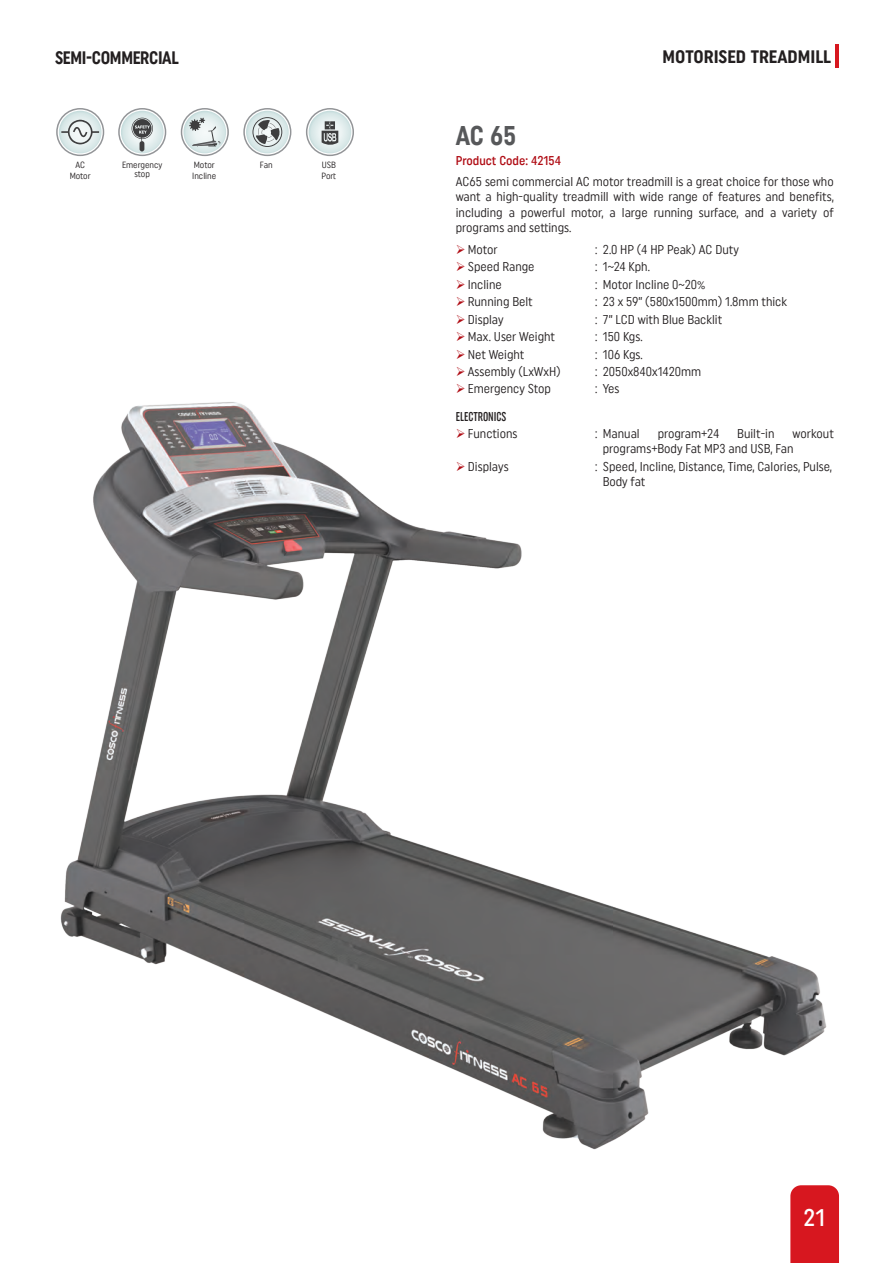
<style>
.page{position:relative;width:893px;height:1263px;background:#fff}
.page>*{position:absolute;margin:0;border:0;box-sizing:border-box;transform-origin:0 0}
.Product_Name{font:27px "Uniform Condensed 4";color:#57585a;scale:.95 1}
.t1{font:24px "Uniform Condensed 2";color:#fff}
.Master_Page{font:18px "Uniform Condensed 4";letter-spacing:-.005em;color:#231f20}
.Master_Page-2{font:18px "Uniform Condensed 4";letter-spacing:-.005em;color:#231f20;scale:.93 1}
.Body_Text_2{font:12.75px/15.3px "Uniform Condensed 6";color:#231f20}
.Product_Code{font:12.75px "Uniform Condensed 2";color:#b00d15}
.Body_Text{font:12.75px "Uniform Extra Condensed 2";color:#231f20}
.Body_Text_2-2{font:9px/10.8px "Uniform Condensed 6";color:#231f20}
.Icon{font:9px/9px "Uniform Condensed 6";color:#231f20;text-align:center}
</style>
<div class="page">
<div style="left:790px;top:1185px;width:49px;height:78px;background:#d7171f"></div>
<hr style="left:836px;top:45px;width:3px;height:23px;background:#d7171f">
<div style="left:56px;top:108px;width:48px;height:48px;border:2px solid #939598;border-radius:50%"></div>
<svg style="left:59px;top:111px;width:43px;height:42px"></svg>
<div style="left:118px;top:108px;width:48px;height:48px;border:2px solid #939598;border-radius:50%"></div>
<svg style="left:121px;top:111px;width:43px;height:42px"></svg>
<div style="left:181px;top:108px;width:48px;height:48px;border:2px solid #939598;border-radius:50%"></div>
<svg style="left:183px;top:111px;width:43px;height:42px"></svg>
<div style="left:243px;top:108px;width:48px;height:48px;border:2px solid #939598;border-radius:50%"></div>
<svg style="left:246px;top:111px;width:43px;height:42px"></svg>
<div style="left:306px;top:108px;width:48px;height:48px;border:2px solid #939598;border-radius:50%"></div>
<svg style="left:309px;top:111px;width:42px;height:42px"></svg>
<svg style="left:61px;top:120px;width:38px;height:24px"></svg>
<svg style="left:132px;top:118px;width:21px;height:33px"></svg>
<svg style="left:189px;top:117px;width:32px;height:30px"></svg>
<svg style="left:322px;top:121px;width:16px;height:25px"></svg>
<svg style="left:252px;top:117px;width:30px;height:30px"></svg>
<img style="left:61px;top:402px;width:766px;height:747px">
<svg style="left:457px;top:429px;width:8px;height:9px"></svg>
<svg style="left:457px;top:461px;width:8px;height:10px"></svg>
<p class="Master_Page-2" style="left:55px;top:47px;width:134px">SEMI-COMMERCIAL</p>
<h3 class="Master_Page" style="left:663px;top:46px;width:170px">MOTORISED TREADMILL</h3>
<p class="Body_Text_2-2" style="left:70px;top:160px;width:23px;text-align:center">AC<br>Motor</p>
<p class="Icon" style="left:122px;top:161px;width:42px">Emergency stop</p>
<p class="Body_Text_2-2" style="left:192px;top:160px;width:26px">Motor<br>Incline</p>
<p class="Body_Text_2-2" style="left:260px;top:160px;width:14px">Fan</p>
<p class="Body_Text_2-2" style="left:322px;top:160px;width:16px">USB<br>Port</p>
<p class="Product_Name" style="left:456px;top:119px;width:65px">AC 65</p>
<p class="Product_Code" style="left:456px;top:153px;width:107px">Product Code: 42154</p>
<p class="Body_Text_2" style="left:456px;top:174px;width:380px;text-align:justify">AC65 semi commercial AC motor treadmill is a great choice for those who want a high-quality treadmill with wide range of features and benefits, including a powerful motor, a large running surface, and a variety of programs and settings.</p>
<p class="Body_Text_2" style="left:468px;top:241px;width:31px">Motor</p>
<p class="Body_Text_2" style="left:595px;top:241px;width:145px">: 2.0 HP (4 HP Peak) AC Duty</p>
<p class="Body_Text_2" style="left:468px;top:259px;width:68px">Speed Range</p>
<p class="Body_Text_2" style="left:595px;top:259px;width:56px">: 1~24 Kph.</p>
<p class="Body_Text_2" style="left:468px;top:276px;width:36px">Incline</p>
<p class="Body_Text_2" style="left:595px;top:276px;width:112px">: Motor Incline 0~20%</p>
<p class="Body_Text_2" style="left:468px;top:294px;width:66px">Running Belt</p>
<p class="Body_Text_2" style="left:595px;top:294px;width:193px">: 23 x 59” (580x1500mm) 1.8mm thick</p>
<p class="Body_Text_2" style="left:468px;top:311px;width:37px">Display</p>
<p class="Body_Text_2" style="left:595px;top:311px;width:128px">: 7” LCD with Blue Backlit</p>
<p class="Body_Text_2" style="left:468px;top:329px;width:89px">Max. User Weight</p>
<p class="Body_Text_2" style="left:595px;top:329px;width:49px">: 150 Kgs.</p>
<p class="Body_Text_2" style="left:468px;top:346px;width:58px">Net Weight</p>
<p class="Body_Text_2" style="left:595px;top:346px;width:49px">: 106 Kgs.</p>
<p class="Body_Text_2" style="left:468px;top:364px;width:94px">Assembly (LxWxH)</p>
<p class="Body_Text_2" style="left:595px;top:364px;width:108px">: 2050x840x1420mm</p>
<p class="Body_Text_2" style="left:468px;top:381px;width:85px">Emergency Stop</p>
<p class="Body_Text_2" style="left:595px;top:381px;width:26px">: Yes</p>
<p class="Body_Text" style="left:456px;top:409px;width:52px">ELECTRONICS</p>
<p class="Body_Text_2" style="left:468px;top:426px;width:51px">Functions</p>
<p class="Body_Text_2" style="left:595px;top:426px;width:46px">: Manual</p>
<p class="Body_Text_2" style="left:658px;top:426px;width:63px">program+24</p>
<p class="Body_Text_2" style="left:737px;top:426px;width:39px">Built-in</p>
<p class="Body_Text_2" style="left:603px;top:426px;width:233px;text-indent:190px">workout programs+Body Fat MP3 and USB, Fan</p>
<p class="Body_Text_2" style="left:468px;top:458px;width:42px">Displays</p>
<p class="Body_Text_2" style="left:603px;top:458px;width:231px;text-indent:-8px">: Speed, Incline, Distance, Time, Calories, Pulse,<br>Body fat</p>
<h2 class="t1" style="left:804px;top:1203px;width:23px">21</h2>
</div>
